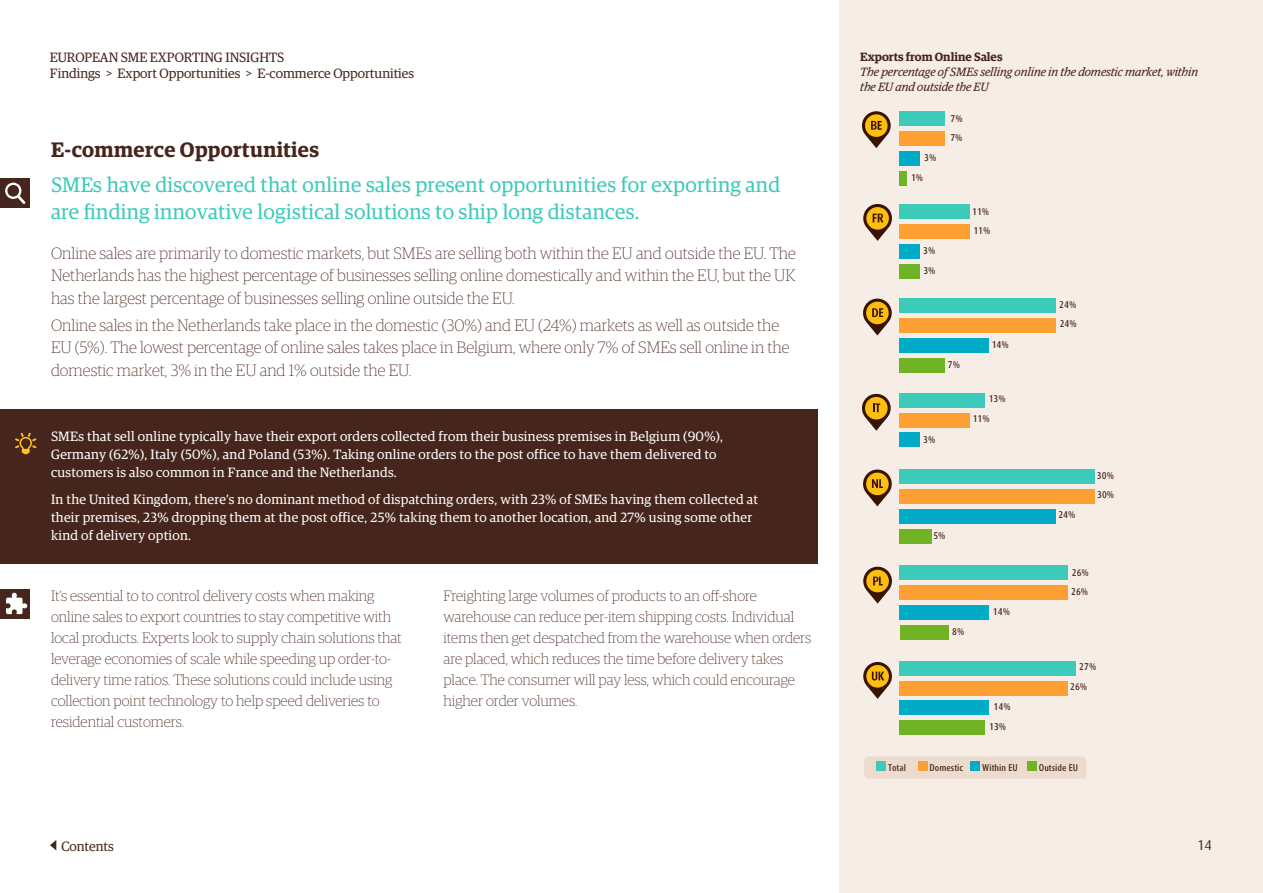
<style>
.page{position:relative;width:1263px;height:893px;background:#fff}
.page>*{position:absolute;margin:0;border:0;box-sizing:border-box;transform-origin:0 0}
.t1{font:21px/27px "Guardian Egyp";letter-spacing:.015em;color:#3ccabb}
.t2{font:600 21px "Guardian Egyp";letter-spacing:.015em;color:#46261c}
.t3{font:100 16.5px/22.5px "Guardian Egyp";color:#46261c;text-align:justify}
.t4{font:100 15px/21px "Guardian Egyp";color:#46261c}
.t5{font:13.5px/18px "Guardian Egyp";letter-spacing:.02em;color:#fff}
.t6{font:13.5px/16.2px "Guardian Egyp";color:#46261c}
.t7{font:13.5px "UPS Sans";color:#46261c}
.t8{font:italic 12px/15px "Guardian Egyp";color:#46261c}
.t9{font:600 12px "Guardian Egyp";color:#46261c}
.t10{font:500 condensed 9.45px/19.4px "UPS Sans";color:#46261c}
</style>
<div class="page">
<svg style="left:50px;top:840px;width:6px;height:10px"></svg>
<div style="left:839px;top:0;width:424px;height:893px;background:#f6ede6"></div>
<div style="left:0;top:409px;width:818px;height:154px;background:#46261c"></div>
<svg style="left:15px;top:433px;width:21px;height:21px"></svg>
<div style="left:0;top:178px;width:30px;height:30px;background:#46261c"></div>
<svg style="left:5px;top:183px;width:20px;height:21px"></svg>
<div style="left:0;top:589px;width:30px;height:30px;background:#46261c"></div>
<svg style="left:6px;top:593px;width:21px;height:21px"></svg>
<div style="left:899px;top:111px;width:46px;height:15px;background:#3ccabb"></div>
<div style="left:899px;top:131px;width:46px;height:15px;background:#fc9f34"></div>
<div style="left:899px;top:151px;width:21px;height:15px;background:#00abc8"></div>
<div style="left:899px;top:171px;width:8px;height:15px;background:#70b324"></div>
<div style="left:899px;top:204px;width:71px;height:15px;background:#3ccabb"></div>
<div style="left:899px;top:224px;width:71px;height:15px;background:#fc9f34"></div>
<div style="left:899px;top:244px;width:21px;height:15px;background:#00abc8"></div>
<div style="left:899px;top:264px;width:21px;height:15px;background:#70b324"></div>
<div style="left:899px;top:299px;width:157px;height:14px;background:#3ccabb"></div>
<div style="left:899px;top:318px;width:157px;height:15px;background:#fc9f34"></div>
<div style="left:899px;top:338px;width:90px;height:15px;background:#00abc8"></div>
<div style="left:899px;top:358px;width:46px;height:15px;background:#70b324"></div>
<div style="left:899px;top:393px;width:86px;height:14px;background:#3ccabb"></div>
<div style="left:899px;top:413px;width:71px;height:14px;background:#fc9f34"></div>
<div style="left:899px;top:433px;width:21px;height:14px;background:#00abc8"></div>
<div style="left:899px;top:469px;width:195px;height:15px;background:#3ccabb"></div>
<div style="left:899px;top:489px;width:195px;height:15px;background:#fc9f34"></div>
<div style="left:899px;top:509px;width:157px;height:15px;background:#00abc8"></div>
<div style="left:899px;top:529px;width:32px;height:15px;background:#70b324"></div>
<div style="left:899px;top:565px;width:168px;height:15px;background:#3ccabb"></div>
<div style="left:899px;top:585px;width:168px;height:15px;background:#fc9f34"></div>
<div style="left:899px;top:605px;width:90px;height:15px;background:#00abc8"></div>
<div style="left:900px;top:625px;width:49px;height:15px;background:#70b324"></div>
<div style="left:899px;top:661px;width:177px;height:14px;background:#3ccabb"></div>
<div style="left:899px;top:681px;width:168px;height:14px;background:#fc9f34"></div>
<div style="left:899px;top:701px;width:90px;height:14px;background:#00abc8"></div>
<div style="left:899px;top:720px;width:86px;height:15px;background:#70b324"></div>
<svg style="left:863px;top:470px;width:29px;height:36px"></svg>
<svg style="left:863px;top:662px;width:29px;height:37px"></svg>
<svg style="left:863px;top:299px;width:29px;height:36px"></svg>
<svg style="left:862px;top:111px;width:29px;height:37px"></svg>
<svg style="left:863px;top:204px;width:29px;height:37px"></svg>
<svg style="left:862px;top:394px;width:29px;height:37px"></svg>
<svg style="left:863px;top:567px;width:29px;height:37px"></svg>
<div style="left:864px;top:756px;width:222px;height:23px;background:#eddcce;border-radius:4px"></div>
<div style="left:876px;top:762px;width:10px;height:9px;background:#3ccabb"></div>
<div style="left:918px;top:762px;width:9px;height:9px;background:#fc9f34"></div>
<div style="left:970px;top:762px;width:10px;height:9px;background:#00abc8"></div>
<div style="left:1027px;top:762px;width:9px;height:9px;background:#70b324"></div>
<p class="t6" style="left:50px;top:48px;width:366px">EUROPEAN SME EXPORTING INSIGHTS<br>Findings &gt; Export Opportunities &gt; E-commerce Opportunities</p>
<h1 class="t2" style="left:51px;top:134px;width:270px">E-commerce Opportunities</h1>
<h1 class="t1" style="left:51px;top:170px;width:731px">SMEs have discovered that online sales present opportunities for exporting and are finding innovative logistical solutions to ship long distances.</h1>
<p class="t3" style="left:51px;top:241px;width:746px">Online sales are primarily to domestic markets, but SMEs are selling both within the EU and outside the EU. The Netherlands has the highest percentage of businesses selling online domestically and within the EU, but the UK has the largest percentage of businesses selling online outside the EU.</p>
<p class="t3" style="left:51px;top:313px;width:740px;text-align:left">Online sales in the Netherlands take place in the domestic (30%) and EU (24%) markets as well as outside the<br>EU (5%). The lowest percentage of online sales takes place in Belgium, where only 7% of SMEs sell online in the domestic market, 3% in the EU and 1% outside the EU.</p>
<p class="t5" style="left:51px;top:427px;width:674px">SMEs that sell online typically have their export orders collected from their business premises in Belgium (90%),<br>Germany (62%), Italy (50%), and Poland (53%). Taking online orders to the post office to have them delivered to customers is also common in France and the Netherlands.</p>
<p class="t5" style="left:51px;top:489px;width:708px">In the United Kingdom, there’s no dominant method of dispatching orders, with 23% of SMEs having them collected at their premises, 23% dropping them at the post office, 25% taking them to another location, and 27% using some other kind of delivery option.</p>
<p class="t4" style="left:51px;top:585px;width:352px">It’s essential to to control delivery costs when making online sales to export countries to stay competitive with local products. Experts look to supply chain solutions that leverage economies of scale while speeding up order-to&shy;delivery time ratios. These solutions could include using collection point technology to help speed deliveries to residential customers.</p>
<p class="t4" style="left:443px;top:585px;width:369px">Freighting large volumes of products to an off-shore warehouse can reduce per-item shipping costs. Individual items then get despatched from the warehouse when orders are placed, which reduces the time before delivery takes place. The consumer will pay less, which could encourage higher order volumes.</p>
<p class="t6" style="left:61px;top:837px;width:54px">Contents</p>
<p class="t9" style="left:860px;top:47px;width:144px">Exports from Online Sales</p>
<p class="t8" style="left:860px;top:63px;width:339px">The percentage of SMEs selling online in the domestic market, within the EU and outside the EU</p>
<p class="t10" style="left:924px;top:148px;width:14px">3%</p>
<p class="t10" style="left:911px;top:168px;width:14px">1%</p>
<p class="t10" style="left:923px;top:240px;width:14px;line-height:20.2px">3%<br>3%</p>
<p class="t10" style="left:950px;top:109px;width:14px">7%<br>7%</p>
<p class="t10" style="left:972px;top:202px;width:20px">11%<br>11%</p>
<p class="t10" style="left:948px;top:355px;width:14px">7%</p>
<p class="t10" style="left:923px;top:430px;width:14px">3%</p>
<p class="t10" style="left:992px;top:335px;width:19px">14%</p>
<p class="t10" style="left:973px;top:389px;width:35px;text-indent:16px">13%<br>11%</p>
<p class="t10" style="left:933px;top:526px;width:14px">5%</p>
<p class="t10" style="left:952px;top:622px;width:14px">8%</p>
<p class="t10" style="left:993px;top:602px;width:19px">14%</p>
<p class="t10" style="left:989px;top:697px;width:23px;line-height:20px;text-align:center">14%<br>13%</p>
<p class="t10" style="left:1059px;top:295px;width:19px">24%<br>24%</p>
<p class="t10" style="left:1058px;top:505px;width:19px">24%</p>
<p class="t10" style="left:1097px;top:466px;width:19px">30%<br>30%</p>
<p class="t10" style="left:1071px;top:563px;width:19px">26%<br>26%</p>
<p class="t10" style="left:1070px;top:657px;width:28px;line-height:20px;text-indent:9px">27%<br>26%</p>
<p class="t10" style="left:888px;top:758px;width:19px">Total</p>
<p class="t10" style="left:930px;top:758px;width:35px">Domestic</p>
<p class="t10" style="left:982px;top:758px;width:37px">Within EU</p>
<p class="t10" style="left:1039px;top:758px;width:41px">Outside EU</p>
<p class="t7" style="left:1197px;top:837px;width:16px">14</p>
</div>
